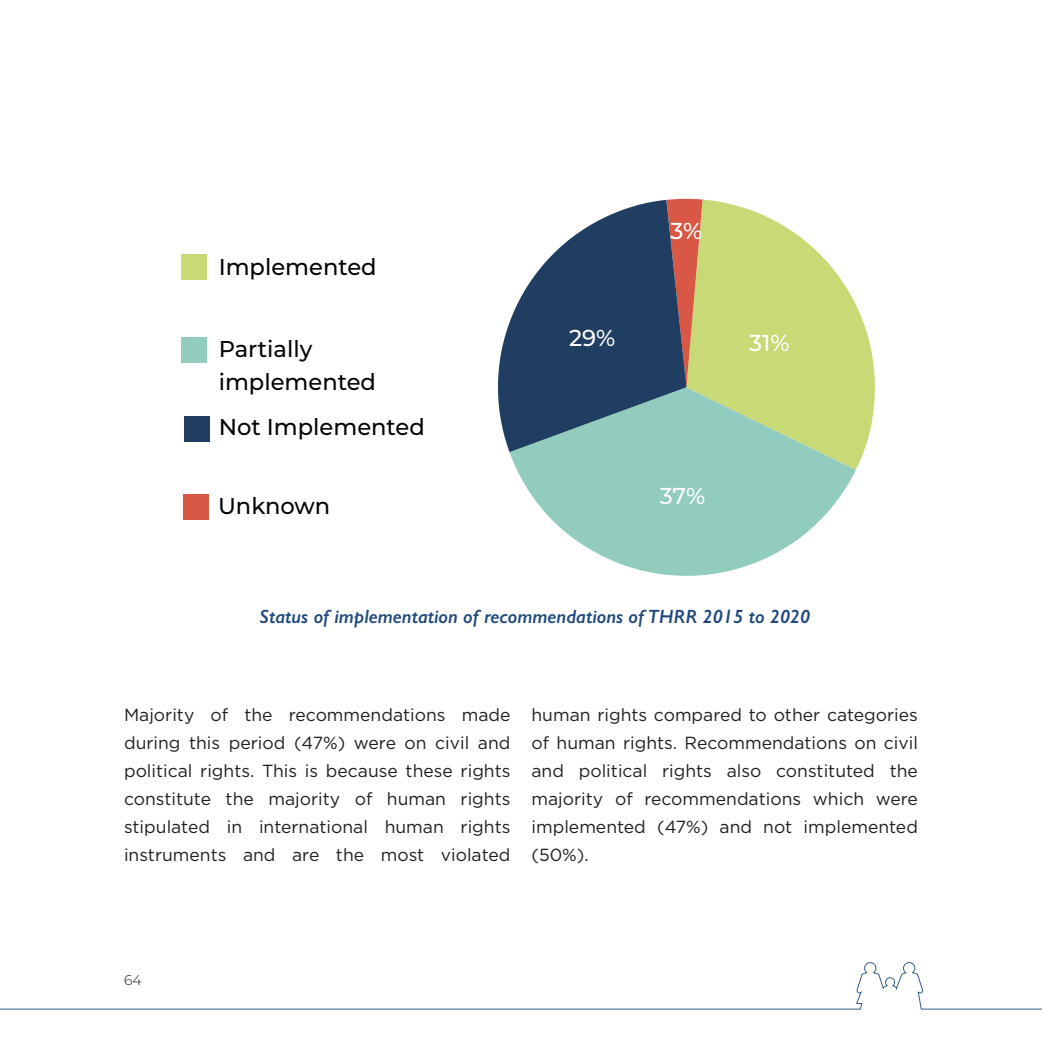
<style>
.page{position:relative;width:1042px;height:1042px;background:#fff}
.page>*{position:absolute;margin:0;border:0;box-sizing:border-box;transform-origin:0 0}
.t1{font:500 23.1px "Montserrat";color:#fff}
.t2{font:500 22.93px/32.7px "Montserrat";color:#040503}
.t3{font:italic 600 19.25px "Gill Sans";color:#1f497d}
.t4{font:17.5px/28px "Gotham";color:#231f20;text-align:justify}
.t5{font:300 14px "Montserrat";color:#231f20}
</style>
<div class="page">
<svg style="left:0;top:962px;width:1042px;height:48px"></svg>
<svg style="left:509px;top:452px;width:347px;height:124px;fill:#91ccbe"></svg>
<svg style="left:686px;top:199px;width:189px;height:271px;fill:#c8d976"></svg>
<svg style="left:666px;top:198px;width:36px;height:189px;background:#d1955f"></svg>
<svg style="left:498px;top:200px;width:188px;height:252px;fill:#203e62"></svg>
<div style="left:181px;top:255px;width:25px;height:25px;background:#c8d976"></div>
<div style="left:185px;top:416px;width:25px;height:25px;background:#203e62"></div>
<div style="left:184px;top:494px;width:25px;height:25px;background:#d85845"></div>
<div style="left:181px;top:337px;width:25px;height:25px;background:#91ccbe"></div>
<h2 class="t2" style="left:219px;top:249px;width:159px">Implemented</h2>
<h2 class="t2" style="left:219px;top:331px;width:159px">Partially implemented</h2>
<h2 class="t2" style="left:219px;top:410px;width:208px">Not Implemented</h2>
<h2 class="t2" style="left:218px;top:488px;width:114px">Unknown</h2>
<h1 class="t1" style="left:569px;top:321px;width:48px">29%</h1>
<h1 class="t1" style="left:670px;top:214px;width:33px">3%</h1>
<h1 class="t1" style="left:749px;top:327px;width:42px">31%</h1>
<h1 class="t1" style="left:660px;top:479px;width:47px">37%</h1>
<p class="t3" style="left:259px;top:605px;width:552px">Status of implementation of recommendations of THRR 2015 to 2020</p>
<p class="t4" style="left:124px;top:700px;width:388px">Majority of the recommendations made during this period (47%) were on civil and political rights. This is because these rights constitute the majority of human rights stipulated in international human rights instruments and are the most violated</p>
<p class="t4" style="left:531px;top:700px;width:388px">human rights compared to other categories of human rights. Recommendations on civil and political rights also constituted the majority of recommendations which were implemented (47%) and not implemented (50%).</p>
<p class="t5" style="left:124px;top:970px;width:19px">64</p>
</div>
